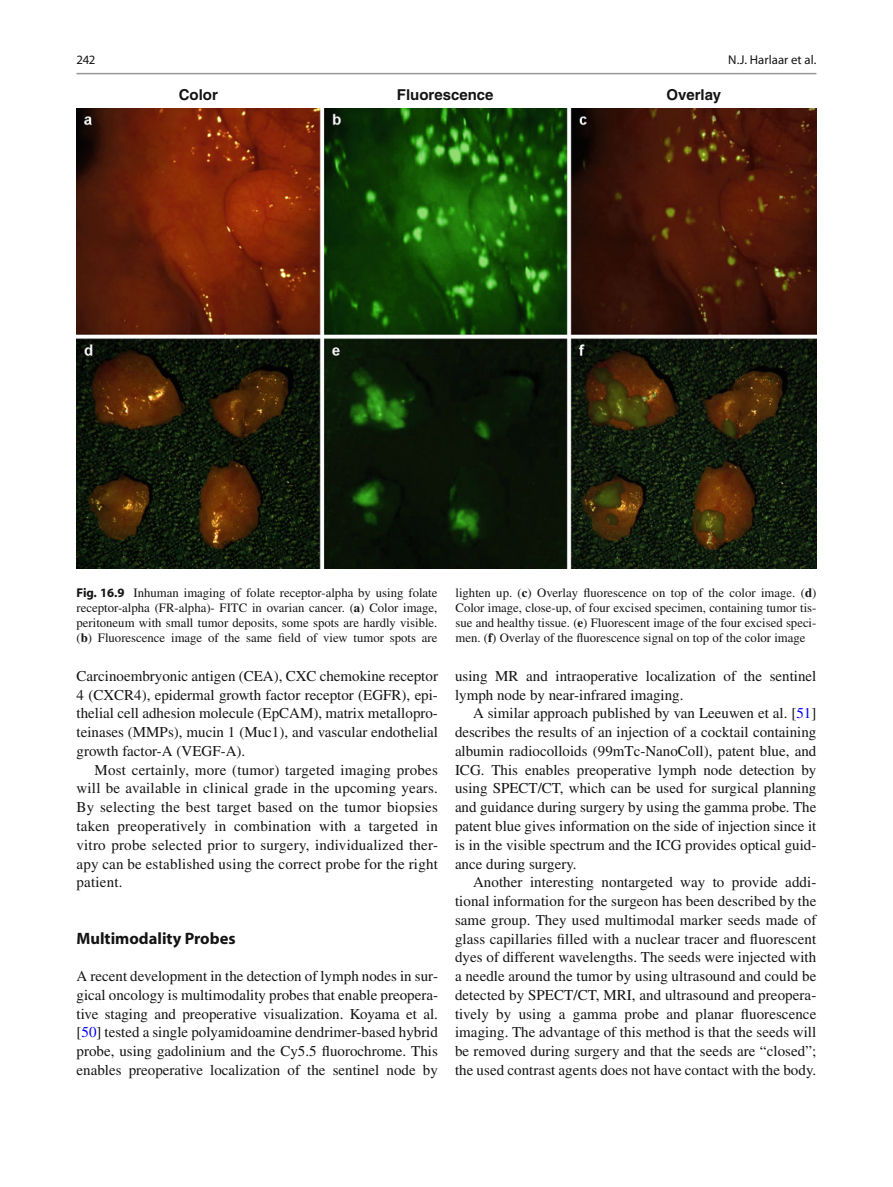
<style>
.page{position:relative;width:893px;height:1187px;background:#fff}
.page>*{position:absolute;margin:0;border:0;box-sizing:border-box;transform-origin:0 0}
.t1{font:700 16.5px "Myriad";color:#131413}
.t2{font:15px/18.8px "Times";color:#131413;text-align:justify}
.t3{font:700 15px "Helvetica";color:#131413}
.t4{font:12.75px/15px "Times";color:#131413;text-align:justify}
.t5{font:12.75px "Myriad";letter-spacing:.005em;color:#131413}
.s1{font-family:"Myriad";font-weight:700}
.s2{font-weight:700}
.s3{color:#00f}
</style>
<div class="page">
<img style="left:77px;top:109px;width:739px;height:459px">
<hr style="left:77px;top:73px;width:739px;height:1px;background:#989898">
<p class="t5" style="left:77px;top:55px;width:20px">242</p>
<p class="t5" style="left:728px;top:55px;width:90px">N.J. Harlaar et al.</p>
<p class="t3" style="left:179px;top:90px;width:41px">Color</p>
<p class="t3" style="left:397px;top:90px;width:98px">Fluorescence</p>
<p class="t3" style="left:666px;top:90px;width:56px">Overlay</p>
<p class="t4" style="left:77px;top:586px;width:362px"><span class="s1">Fig. 16.9</span> Inhuman imaging of folate receptor-alpha by using folate receptor-alpha (FR-alpha)- FITC in ovarian cancer. ( <span class="s2">a</span> ) Color image, peritoneum with small tumor deposits, some spots are hardly visible. ( <span class="s2">b</span> ) Fluorescence image of the same field of view tumor spots are</p>
<p class="t4" style="left:455px;top:586px;width:362px">lighten up. ( <span class="s2">c</span> ) Overlay fluorescence on top of the color image. ( <span class="s2">d</span> )<br>Color image, close-up, of four excised specimen, containing tumor tis&shy;sue and healthy tissue. ( <span class="s2">e</span> ) Fluorescent image of the four excised speci&shy;men. ( <span class="s2">f</span> ) Overlay of the fluorescence signal on top of the color image</p>
<p class="t2" style="left:77px;top:668px;width:363px">Carcinoembryonic antigen (CEA), CXC chemokine receptor 4 (CXCR4), epidermal growth factor receptor (EGFR), epi&shy;thelial cell adhesion molecule (EpCAM), matrix metallopro&shy;teinases (MMPs), mucin 1 (Muc1), and vascular endothelial growth factor-A (VEGF-A).</p>
<p class="t2" style="left:77px;top:761px;width:363px;text-indent:18px">Most certainly, more (tumor) targeted imaging probes will be available in clinical grade in the upcoming years.<br>By selecting the best target based on the tumor biopsies taken preoperatively in combination with a targeted in vitro probe selected prior to surgery, individualized ther&shy;apy can be established using the correct probe for the right patient.</p>
<p class="t1" style="left:77px;top:931px;width:161px">Multimodality Probes</p>
<p class="t2" style="left:77px;top:968px;width:363px">A recent development in the detection of lymph nodes in sur&shy;gical oncology is multimodality probes that enable preopera&shy;tive staging and preoperative visualization. Koyama et al. [ <span class="s3">50</span> ] tested a single polyamidoamine dendrimer-based hybrid probe, using gadolinium and the Cy5.5 fluorochrome. This enables preoperative localization of the sentinel node by</p>
<p class="t2" style="left:455px;top:668px;width:363px">using MR and intraoperative localization of the sentinel lymph node by near-infrared imaging.</p>
<p class="t2" style="left:455px;top:705px;width:363px;text-indent:18px">A similar approach published by van Leeuwen et al. [ <span class="s3">51</span> ] describes the results of an injection of a cocktail containing albumin radiocolloids (99mTc-NanoColl), patent blue, and ICG. This enables preoperative lymph node detection by using SPECT/CT, which can be used for surgical planning and guidance during surgery by using the gamma probe. The patent blue gives information on the side of injection since it is in the visible spectrum and the ICG provides optical guid&shy;ance during surgery.</p>
<p class="t2" style="left:455px;top:874px;width:363px;text-indent:18px">Another interesting nontargeted way to provide addi&shy;tional information for the surgeon has been described by the same group. They used multimodal marker seeds made of glass capillaries filled with a nuclear tracer and fluorescent dyes of different wavelengths. The seeds were injected with a needle around the tumor by using ultrasound and could be detected by SPECT/CT, MRI, and ultrasound and preopera&shy;tively by using a gamma probe and planar fluorescence imaging. The advantage of this method is that the seeds will be removed during surgery and that the seeds are “closed”; the used contrast agents does not have contact with the body.</p>
</div>
